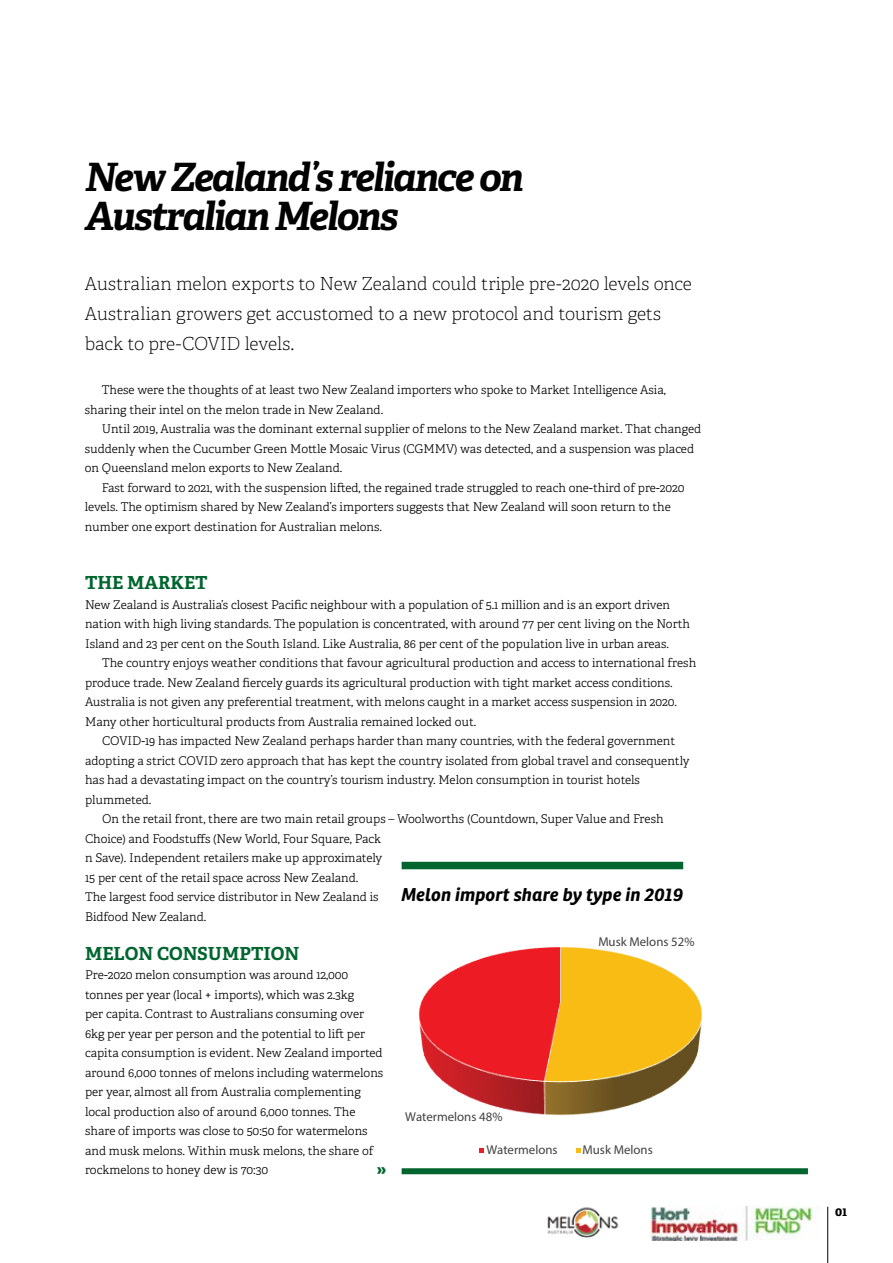
<style>
.page{position:relative;width:893px;height:1263px;background:#fff}
.page>*{position:absolute;margin:0;border:0;box-sizing:border-box;transform-origin:0 0}
.t1{font:italic 700 39px/39px "Adelle";letter-spacing:-.055em;color:#000}
.t2{font:700 21.6px "Adelle";color:#00652f}
.t3{font:100 18px/30px "Adelle";color:#000}
.t4{font:italic 700 18px "Ronnia";color:#000}
.t5{font:700 18px "Adelle";color:#00652f}
.t6{font:700 13.5px "Adelle";color:#000}
.t7{font:12.9px "Calibri";color:#414141}
.t8{font:300 12px/19.5px "Adelle";color:#000}
</style>
<div class="page">
<hr style="left:827px;top:1207px;width:1px;height:56px;background:#000">
<img style="left:547px;top:1207px;width:72px;height:31px">
<img style="left:649px;top:1207px;width:164px;height:34px">
<div style="left:402px;top:862px;width:281px;height:7px;background:#00652f"></div>
<div style="left:402px;top:1168px;width:406px;height:6px;background:#00652f"></div>
<img style="left:418px;top:947px;width:285px;height:169px">
<svg style="left:576px;top:1148px;width:5px;height:5px"></svg>
<svg style="left:479px;top:1148px;width:5px;height:5px"></svg>
<h1 class="t1" style="left:85px;top:158px;width:440px">New Zealand’s reliance on<br>Australian Melons</h1>
<h3 class="t3" style="left:85px;top:269px;width:608px">Australian melon exports to New Zealand could triple pre-2020 levels once<br>Australian growers get accustomed to a new protocol and tourism gets back to pre-COVID levels.</h3>
<p class="t8" style="left:85px;top:380px;width:583px;text-indent:17px">These were the thoughts of at least two New Zealand importers who spoke to Market Intelligence Asia, sharing their intel on the melon trade in New Zealand.</p>
<p class="t8" style="left:85px;top:419px;width:618px;text-indent:17px">Until 2019, Australia was the dominant external supplier of melons to the New Zealand market. That changed suddenly when the Cucumber Green Mottle Mosaic Virus (CGMMV) was detected, and a suspension was placed on Queensland melon exports to New Zealand.</p>
<p class="t8" style="left:85px;top:478px;width:601px;text-indent:17px">Fast forward to 2021, with the suspension lifted, the regained trade struggled to reach one-third of pre-2020 levels. The optimism shared by New Zealand’s importers suggests that New Zealand will soon return to the number one export destination for Australian melons.</p>
<h3 class="t5" style="left:85px;top:571px;width:124px">THE MARKET</h3>
<p class="t8" style="left:85px;top:595px;width:607px">New Zealand is Australia’s closest Pacific neighbour with a population of 5.1 million and is an export driven nation with high living standards. The population is concentrated, with around 77 per cent living on the North<br>Island and 23 per cent on the South Island. Like Australia, 86 per cent of the population live in urban areas.</p>
<p class="t8" style="left:102px;top:653px;width:596px">The country enjoys weather conditions that favour agricultural production and access to international fresh</p>
<p class="t8" style="left:85px;top:673px;width:589px">produce trade. New Zealand fiercely guards its agricultural production with tight market access conditions.</p>
<p class="t8" style="left:85px;top:692px;width:593px">Australia is not given any preferential treatment, with melons caught in a market access suspension in 2020.</p>
<p class="t8" style="left:85px;top:712px;width:393px">Many other horticultural products from Australia remained locked out.</p>
<p class="t8" style="left:102px;top:731px;width:575px">COVID-19 has impacted New Zealand perhaps harder than many countries, with the federal government</p>
<p class="t8" style="left:85px;top:751px;width:606px">adopting a strict COVID zero approach that has kept the country isolated from global travel and consequently</p>
<p class="t8" style="left:85px;top:770px;width:556px">has had a devastating impact on the country’s tourism industry. Melon consumption in tourist hotels</p>
<p class="t8" style="left:85px;top:790px;width:68px">plummeted.</p>
<p class="t8" style="left:102px;top:809px;width:563px">On the retail front, there are two main retail groups – Woolworths (Countdown, Super Value and Fresh</p>
<p class="t8" style="left:85px;top:829px;width:299px">Choice) and Foodstuffs (New World, Four Square, Pack n Save). Independent retailers make up approximately 15 per cent of the retail space across New Zealand.<br>The largest food service distributor in New Zealand is Bidfood New Zealand.</p>
<h3 class="t5" style="left:85px;top:942px;width:216px">MELON CONSUMPTION</h3>
<p class="t8" style="left:85px;top:965px;width:300px">Pre-2020 melon consumption was around 12,000 tonnes per year (local + imports), which was 2.3kg<br>per capita. Contrast to Australians consuming over 6kg per year per person and the potential to lift per capita consumption is evident. New Zealand imported around 6,000 tonnes of melons including watermelons per year, almost all from Australia complementing local production also of around 6,000 tonnes. The share of imports was close to 50:50 for watermelons and musk melons. Within musk melons, the share of rockmelons to honey dew is 70:30</p>
<h2 class="t2" style="left:376px;top:1154px;width:12px">»</h2>
<h3 class="t4" style="left:402px;top:883px;width:283px">Melon import share by type in 2019</h3>
<p class="t7" style="left:598px;top:933px;width:98px">Musk Melons 52%</p>
<p class="t7" style="left:405px;top:1109px;width:99px">Watermelons 48%</p>
<p class="t7" style="left:486px;top:1142px;width:73px">Watermelons</p>
<p class="t7" style="left:583px;top:1142px;width:72px">Musk Melons</p>
<p class="t6" style="left:835px;top:1203px;width:14px">01</p>
</div>
